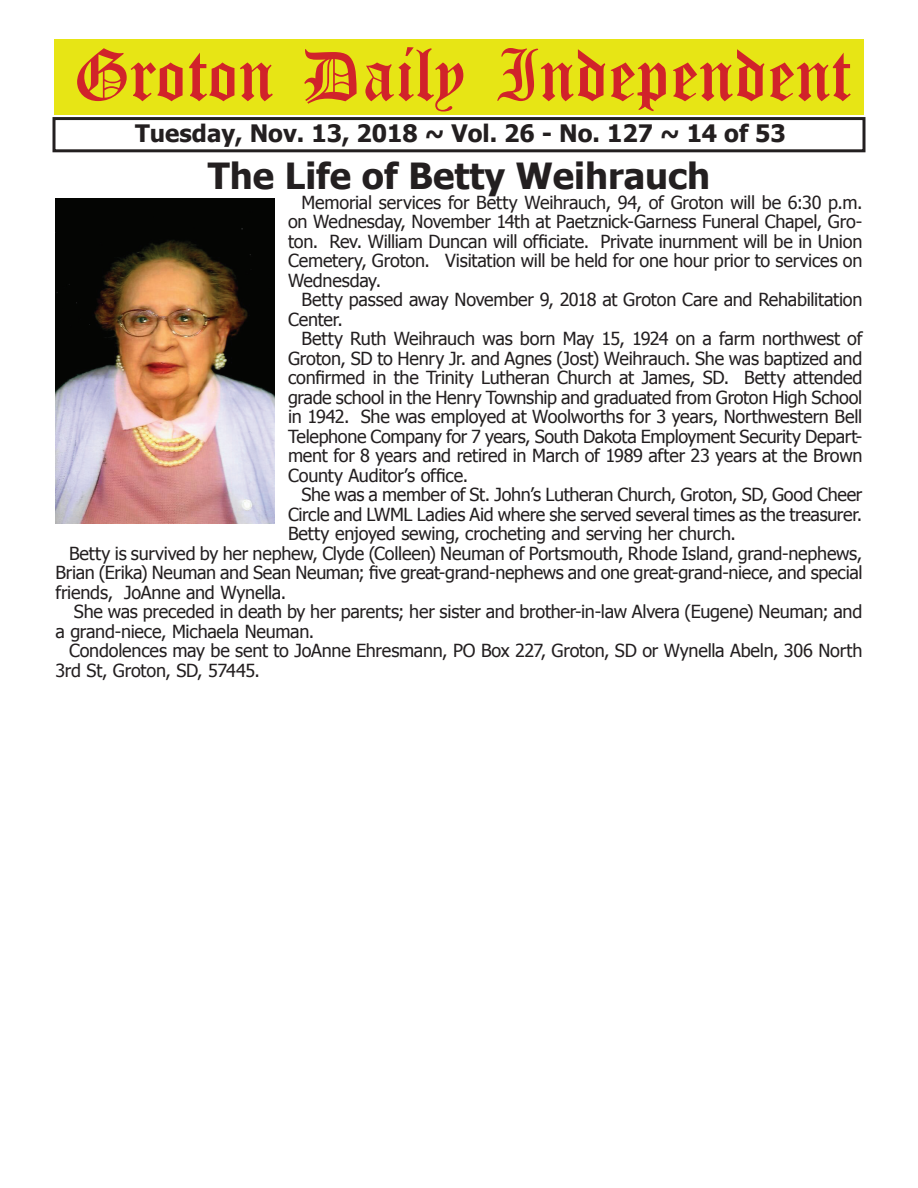
<style>
.page{position:relative;width:918px;height:1188px;background:#fff}
.page>*{position:absolute;margin:0;border:0;box-sizing:border-box;transform-origin:0 0}
.t1{font:54px "Old English Five";color:#d1232a}
.t2{font:700 36px "Tahoma";color:#231f20}
.t3{font:700 24px "Tahoma";color:#231f20}
.t4{font:18px/19.5px "Tahoma";letter-spacing:-.015em;color:#231f20;text-align:justify}
</style>
<div class="page">
<div style="left:52px;top:117px;width:814px;height:35px;border:3px solid #231f20"></div>
<div style="left:54px;top:40px;width:810px;height:75px;background:#e7e515"></div>
<img style="left:56px;top:199px;width:219px;height:324px">
<h1 class="t1" style="left:73px;top:50px;width:779px">Groton Daily Independent</h1>
<h3 class="t3" style="left:135px;top:116px;width:652px">Tuesday, Nov. 13, 2018 ~ Vol. 26 - No. 127 ~ 14 of 53</h3>
<h2 class="t2" style="left:208px;top:151px;width:504px">The Life of Betty Weihrauch</h2>
<p class="t4" style="left:288px;top:192px;width:576px;text-indent:14px">Memorial services for Betty Weihrauch, 94, of Groton will be 6:30 p.m. on Wednesday, November 14th at Paetznick-Garness Funeral Chapel, Gro&shy;ton. Rev. William Duncan will officiate. Private inurnment will be in Union Cemetery, Groton. Visitation will be held for one hour prior to services on Wednesday.</p>
<p class="t4" style="left:288px;top:289px;width:576px;text-indent:14px">Betty passed away November 9, 2018 at Groton Care and Rehabilitation<br>Center.</p>
<p class="t4" style="left:288px;top:328px;width:576px;text-indent:14px">Betty Ruth Weihrauch was born May 15, 1924 on a farm northwest of Groton, SD to Henry Jr. and Agnes (Jost) Weihrauch. She was baptized and confirmed in the Trinity Lutheran Church at James, SD. Betty attended grade school in the Henry Township and graduated from Groton High School in 1942. She was employed at Woolworths for 3 years, Northwestern Bell Telephone Company for 7 years, South Dakota Employment Security Depart&shy;ment for 8 years and retired in March of 1989 after 23 years at the Brown County Auditor’s office.</p>
<p class="t4" style="left:302px;top:484px;width:562px">She was a member of St. John’s Lutheran Church, Groton, SD, Good Cheer</p>
<p class="t4" style="left:288px;top:504px;width:576px">Circle and LWML Ladies Aid where she served several times as the treasurer.</p>
<p class="t4" style="left:288px;top:523px;width:449px">Betty enjoyed sewing, crocheting and serving her church.</p>
<p class="t4" style="left:69px;top:543px;width:795px">Betty is survived by her nephew, Clyde (Colleen) Neuman of Portsmouth, Rhode Island, grand-nephews,</p>
<p class="t4" style="left:56px;top:562px;width:808px">Brian (Erika) Neuman and Sean Neuman; five great-grand-nephews and one great-grand-niece, and special</p>
<p class="t4" style="left:56px;top:582px;width:232px">friends, JoAnne and Wynella.</p>
<p class="t4" style="left:74px;top:601px;width:790px">She was preceded in death by her parents; her sister and brother-in-law Alvera (Eugene) Neuman; and</p>
<p class="t4" style="left:56px;top:621px;width:260px">a grand-niece, Michaela Neuman.</p>
<p class="t4" style="left:69px;top:640px;width:795px">Condolences may be sent to JoAnne Ehresmann, PO Box 227, Groton, SD or Wynella Abeln, 306 North</p>
<p class="t4" style="left:56px;top:660px;width:206px">3rd St, Groton, SD, 57445.</p>
</div>
